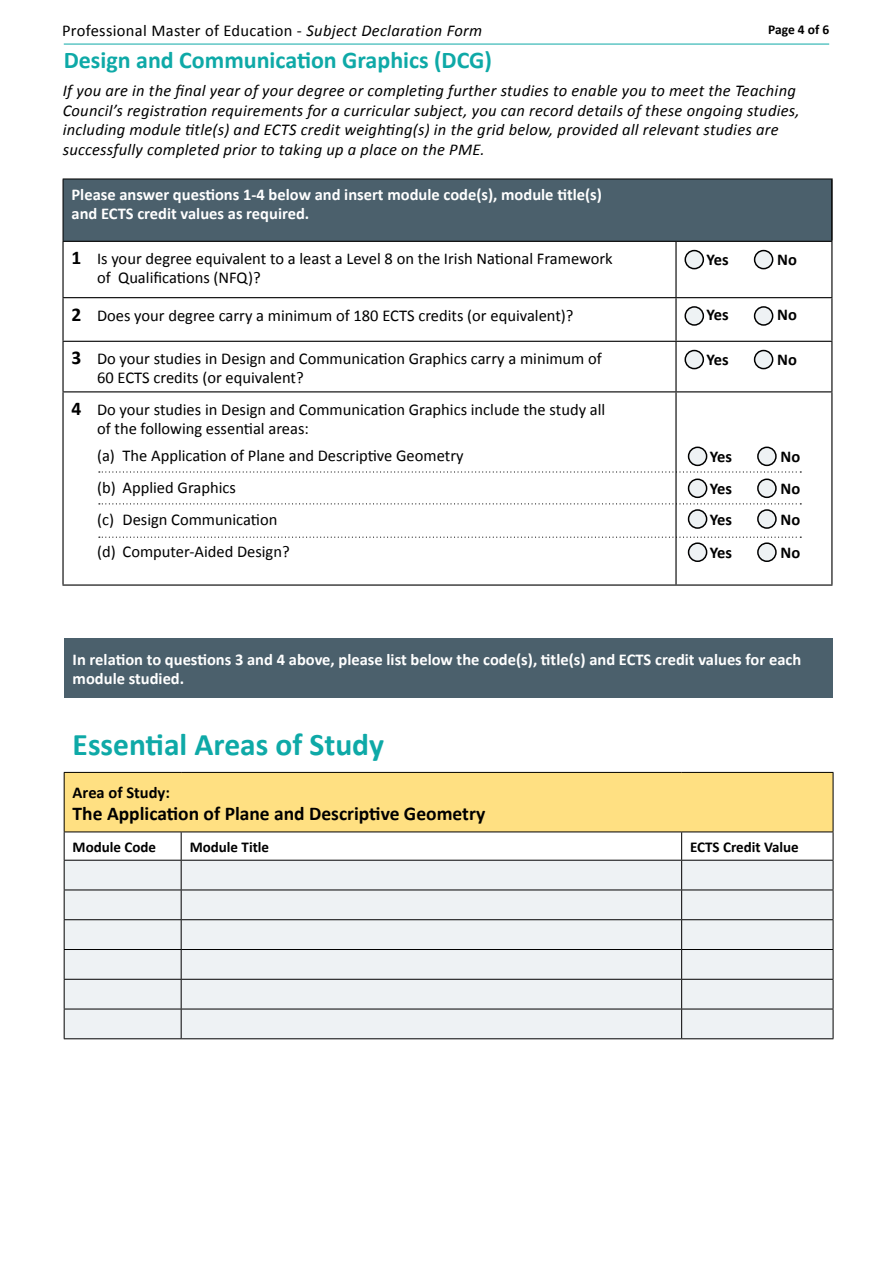
<style>
.page{position:relative;width:893px;height:1263px;background:#fff}
.page>*{position:absolute;margin:0;border:0;box-sizing:border-box;transform-origin:0 0}
.din_table{font:700 31.5px "Calibri";color:#0ea9a7}
.t1{font:700 24px "Calibri";color:#0ea9a7}
.din_table-2{font:700 19.5px "Calibri";color:#000}
.Paragraph_Style_3{font:16.5px/19px "Calibri";color:#000}
.body_1{font:italic 16.5px/19.5px "Calibri";letter-spacing:.015em;color:#000}
.din_table-3{font:700 16.5px/19px "Calibri";color:#fff}
.Paragraph_Style_3-2{font:16.5px "Calibri";letter-spacing:.02em;color:#000}
.din_table-4{font:700 16.5px "Calibri";color:#000}
.din_table-5{font:700 15px "Calibri";color:#000}
.t2{font:700 13.5px "Calibri";letter-spacing:-.005em;color:#000}
.s1{font-style:italic}
.s2{font-weight:700;font-size:19.5px}
</style>
<div class="page">
<hr style="left:64px;top:44px;width:765px;height:1px;background:#0ea9a7">
<div style="left:63px;top:179px;width:769px;height:62px;background:#4b606c"></div>
<svg style="left:64px;top:249px;width:767px;height:313px"></svg>
<hr style="left:831px;top:179px;width:2px;height:62px;background:#000">
<hr style="left:62px;top:241px;width:614px;height:1px;background:#000">
<hr style="left:62px;top:242px;width:2px;height:55px;background:#000">
<hr style="left:676px;top:241px;width:156px;height:1px;background:#000">
<hr style="left:675px;top:242px;width:2px;height:55px;background:#000">
<hr style="left:831px;top:242px;width:1px;height:55px;background:#000">
<hr style="left:62px;top:297px;width:614px;height:1px;background:#000">
<hr style="left:62px;top:298px;width:2px;height:43px;background:#000">
<hr style="left:676px;top:297px;width:156px;height:1px;background:#000">
<hr style="left:675px;top:298px;width:2px;height:43px;background:#000">
<hr style="left:831px;top:298px;width:1px;height:43px;background:#000">
<hr style="left:62px;top:341px;width:614px;height:1px;background:#000">
<hr style="left:62px;top:342px;width:2px;height:49px;background:#000">
<hr style="left:676px;top:341px;width:156px;height:1px;background:#000">
<hr style="left:675px;top:342px;width:2px;height:49px;background:#000">
<hr style="left:831px;top:342px;width:1px;height:49px;background:#000">
<hr style="left:62px;top:391px;width:614px;height:1px;background:#000">
<hr style="left:62px;top:392px;width:2px;height:192px;background:#000">
<hr style="left:676px;top:391px;width:156px;height:1px;background:#000">
<hr style="left:675px;top:392px;width:2px;height:192px;background:#000">
<hr style="left:831px;top:392px;width:1px;height:192px;background:#000">
<hr style="left:62px;top:584px;width:614px;height:2px;background:#000">
<hr style="left:676px;top:584px;width:156px;height:2px;background:#000">
<hr style="left:63px;top:179px;width:613px;height:1px;background:#000">
<hr style="left:63px;top:179px;width:1px;height:62px;background:#000">
<hr style="left:676px;top:179px;width:157px;height:1px;background:#000">
<div style="left:685px;top:251px;width:18px;height:18px;background:#eef2f4;border-radius:50%"></div>
<div style="left:684px;top:250px;width:20px;height:19px;border:2px solid #000;border-radius:50%"></div>
<div style="left:755px;top:251px;width:18px;height:18px;background:#eef2f4;border-radius:50%"></div>
<div style="left:754px;top:250px;width:19px;height:19px;border:2px solid #000;border-radius:50%"></div>
<div style="left:685px;top:307px;width:18px;height:18px;background:#eef2f4;border-radius:50%"></div>
<div style="left:684px;top:306px;width:20px;height:20px;border:2px solid #000;border-radius:50%"></div>
<div style="left:755px;top:307px;width:18px;height:18px;background:#eef2f4;border-radius:50%"></div>
<div style="left:754px;top:306px;width:19px;height:20px;border:2px solid #000;border-radius:50%"></div>
<div style="left:685px;top:350px;width:18px;height:19px;background:#eef2f4;border-radius:50%"></div>
<div style="left:684px;top:350px;width:20px;height:19px;border:2px solid #000;border-radius:50%"></div>
<div style="left:755px;top:350px;width:18px;height:19px;background:#eef2f4;border-radius:50%"></div>
<div style="left:754px;top:350px;width:19px;height:19px;border:2px solid #000;border-radius:50%"></div>
<div style="left:689px;top:447px;width:18px;height:18px;background:#eef2f4;border-radius:50%"></div>
<div style="left:688px;top:447px;width:19px;height:19px;border:2px solid #000;border-radius:50%"></div>
<div style="left:758px;top:447px;width:18px;height:18px;background:#eef2f4;border-radius:50%"></div>
<div style="left:757px;top:447px;width:20px;height:19px;border:2px solid #000;border-radius:50%"></div>
<div style="left:64px;top:638px;width:769px;height:60px;background:#4b606c"></div>
<div style="left:64px;top:772px;width:769px;height:60px;background:#ffe082"></div>
<hr style="left:833px;top:773px;width:1px;height:58px;background:#000">
<svg style="left:64px;top:832px;width:770px;height:206px;background:#e7ebec"></svg>
<hr style="left:64px;top:1038px;width:117px;height:1px;background:#000">
<hr style="left:181px;top:1038px;width:501px;height:1px;background:#000">
<hr style="left:682px;top:1038px;width:151px;height:1px;background:#000">
<hr style="left:64px;top:772px;width:117px;height:1px;background:#000">
<hr style="left:64px;top:773px;width:1px;height:58px;background:#000">
<hr style="left:181px;top:772px;width:501px;height:1px;background:#000">
<hr style="left:682px;top:772px;width:151px;height:1px;background:#000">
<hr style="left:64px;top:831px;width:117px;height:1px;background:#000">
<hr style="left:181px;top:831px;width:501px;height:1px;background:#000">
<hr style="left:682px;top:831px;width:151px;height:1px;background:#000">
<div style="left:689px;top:479px;width:18px;height:18px;background:#eef2f4;border-radius:50%"></div>
<div style="left:688px;top:478px;width:19px;height:20px;border:2px solid #000;border-radius:50%"></div>
<div style="left:758px;top:479px;width:18px;height:18px;background:#eef2f4;border-radius:50%"></div>
<div style="left:757px;top:478px;width:20px;height:20px;border:2px solid #000;border-radius:50%"></div>
<div style="left:689px;top:510px;width:18px;height:18px;background:#eef2f4;border-radius:50%"></div>
<div style="left:688px;top:509px;width:19px;height:20px;border:2px solid #000;border-radius:50%"></div>
<div style="left:758px;top:510px;width:18px;height:18px;background:#eef2f4;border-radius:50%"></div>
<div style="left:757px;top:509px;width:20px;height:20px;border:2px solid #000;border-radius:50%"></div>
<div style="left:689px;top:543px;width:18px;height:18px;background:#eef2f4;border-radius:50%"></div>
<div style="left:688px;top:542px;width:19px;height:20px;border:2px solid #000;border-radius:50%"></div>
<div style="left:758px;top:543px;width:18px;height:18px;background:#eef2f4;border-radius:50%"></div>
<div style="left:757px;top:542px;width:20px;height:20px;border:2px solid #000;border-radius:50%"></div>
<svg style="left:99px;top:471px;width:702px;height:2px"></svg>
<svg style="left:99px;top:503px;width:702px;height:1px"></svg>
<svg style="left:99px;top:537px;width:702px;height:1px"></svg>
<p class="Paragraph_Style_3-2" style="left:62px;top:20px;width:422px">Professional Master of Education - <span class="s1">Subject Declaration Form</span></p>
<p class="t2" style="left:768px;top:20px;width:63px">Page 4 of 6</p>
<h2 class="t1" style="left:64px;top:44px;width:430px">Design and Communication Graphics (DCG)</h2>
<p class="body_1" style="left:63px;top:81px;width:738px">If you are in the final year of your degree or completing further studies to enable you to meet the Teaching Council’s registration requirements for a curricular subject, you can record details of these ongoing studies, including module title(s) and ECTS credit weighting(s) in the grid below, provided all relevant studies are successfully completed prior to taking up a place on the PME.</p>
<p class="din_table-3" style="left:72px;top:185px;width:532px">Please answer questions 1-4 below and insert module code(s), module title(s) and ECTS credit values as required.</p>
<p class="Paragraph_Style_3" style="left:97px;top:249px;width:517px;text-indent:-26px"><span class="s2">1</span> Is your degree equivalent to a least a Level 8 on the Irish National Framework of Qualifications (NFQ)?</p>
<p class="din_table-4" style="left:707px;top:249px;width:24px">Yes</p>
<p class="din_table-4" style="left:777px;top:249px;width:21px">No</p>
<p class="Paragraph_Style_3" style="left:72px;top:305px;width:504px"><span class="s2">2</span> Does your degree carry a minimum of 180 ECTS credits (or equivalent)?</p>
<p class="din_table-4" style="left:707px;top:304px;width:24px">Yes</p>
<p class="din_table-4" style="left:777px;top:304px;width:21px">No</p>
<p class="Paragraph_Style_3" style="left:97px;top:349px;width:506px;text-indent:-26px"><span class="s2">3</span> Do your studies in Design and Communication Graphics carry a minimum of<br>60 ECTS credits (or equivalent?</p>
<p class="din_table-4" style="left:707px;top:349px;width:24px">Yes</p>
<p class="din_table-4" style="left:777px;top:349px;width:21px">No</p>
<p class="Paragraph_Style_3" style="left:97px;top:399px;width:510px;text-indent:-26px"><span class="s2">4</span> Do your studies in Design and Communication Graphics include the study all of the following essential areas:</p>
<p class="Paragraph_Style_3" style="left:97px;top:446px;width:368px">(a) The Application of Plane and Descriptive Geometry</p>
<p class="Paragraph_Style_3" style="left:97px;top:477px;width:140px">(b) Applied Graphics</p>
<p class="Paragraph_Style_3" style="left:97px;top:509px;width:182px">(c) Design Communication</p>
<p class="Paragraph_Style_3" style="left:97px;top:541px;width:194px">(d) Computer-Aided Design?</p>
<p class="din_table-4" style="left:710px;top:446px;width:24px">Yes</p>
<p class="din_table-4" style="left:780px;top:446px;width:21px">No</p>
<p class="din_table-4" style="left:710px;top:478px;width:24px">Yes</p>
<p class="din_table-4" style="left:780px;top:478px;width:21px">No</p>
<p class="din_table-4" style="left:710px;top:508px;width:24px">Yes</p>
<p class="din_table-4" style="left:780px;top:508px;width:21px">No</p>
<p class="din_table-4" style="left:710px;top:542px;width:24px">Yes</p>
<p class="din_table-4" style="left:780px;top:542px;width:21px">No</p>
<p class="din_table-3" style="left:73px;top:650px;width:730px">In relation to questions 3 and 4 above, please list below the code(s), title(s) and ECTS credit values for each module studied.</p>
<p class="din_table" style="left:73px;top:725px;width:313px">Essential Areas of Study</p>
<p class="din_table-4" style="left:73px;top:781px;width:99px">Area of Study:</p>
<p class="din_table-2" style="left:73px;top:801px;width:414px">The Application of Plane and Descriptive Geometry</p>
<p class="din_table-5" style="left:73px;top:837px;width:85px">Module Code</p>
<p class="din_table-5" style="left:190px;top:837px;width:81px">Module Title</p>
<p class="din_table-5" style="left:690px;top:837px;width:110px">ECTS Credit Value</p>
</div>
